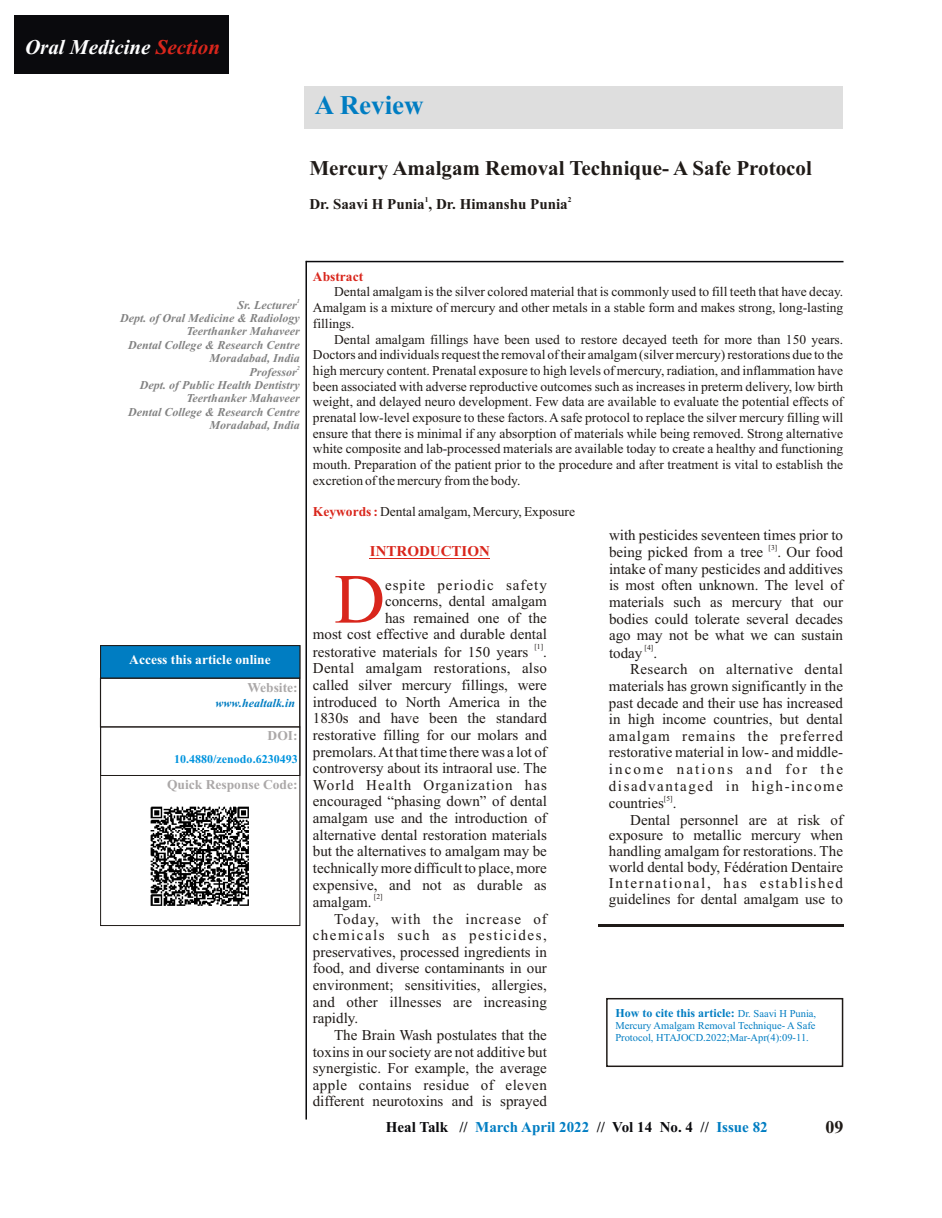
<style>
.page{position:relative;width:942px;height:1218px;background:#fff}
.page>*{position:absolute;margin:0;border:0;box-sizing:border-box;transform-origin:0 0}
.t1{font:70.35px "Times New Roman";color:#d9261c}
.t2{font:700 27px "Times New Roman";color:#007dc2}
.t3{font:700 21px "Times New Roman";color:#1f1a17}
.t4{font:italic 700 21px "Times New Roman";color:#fff}
.t5{font:700 18px "Times New Roman";color:#1f1a17}
.t6{font:15px/16.6px "Times New Roman";color:#1f1a17}
.t7{font:15px "Times New Roman";letter-spacing:.065em;color:#1f1a17}
.t8{font:15px "Times New Roman";letter-spacing:.1em;color:#1f1a17}
.t9{font:700 15px "Times New Roman";color:#0a0a0d}
.t10{font:700 15px "Times New Roman";color:#1f1a17}
.t11{font:15px "Times New Roman";letter-spacing:.11em;color:#1f1a17}
.t12{font:15px "Times New Roman";letter-spacing:.03em;color:#1f1a17}
.t13{font:15px "Times New Roman";letter-spacing:.025em;color:#1f1a17}
.t14{font:15px "Times New Roman";letter-spacing:.14em;color:#1f1a17}
.t15{font:15px "Times New Roman";letter-spacing:.07em;color:#1f1a17}
.t16{font:700 15px "Times New Roman";color:#d9261c}
.t17{font:13.5px/15.8px "Times New Roman";color:#1f1a17;text-align:justify}
.t18{font:700 13.5px "Times New Roman";color:#aba8a8}
.t19{font:700 13.5px "Times New Roman";color:#fff}
.t20{font:700 13.5px "Times New Roman";color:#d9261c}
.t21{font:italic 700 12px/13.4px "Times New Roman";color:#828282;text-align:right}
.t22{font:700 12px "Times New Roman";color:#007dc2}
.t23{font:700 12px "Times New Roman";color:#0094de}
.t24{font:italic 700 12px "Times New Roman";color:#007dc2}
.t25{font:10.5px/11.7px "Times New Roman";color:#007dc2}
.t26{font:7.5px "Times New Roman";color:#1f1a17}
.t27{font:700 7.5px "Times New Roman";color:#1f1a17}
.t28{font:italic 700 6px "Times New Roman";color:#828282}
.s1{color:#d9261c}
.s2{font-weight:700;color:#d9261c}
.s3{font-weight:400;font-size:10.5px}
.s4{color:#007dc2}
</style>
<div class="page">
<hr style="left:305px;top:261px;width:2px;height:858px;background:#0a0a0d">
<div style="left:304px;top:86px;width:538px;height:42px;background:#dedede"></div>
<hr style="left:306px;top:261px;width:537px;height:1px;background:#0a0a0d">
<div style="left:100px;top:645px;width:200px;height:33px;background:#007dc2;border:1px solid #1f1a17"></div>
<div style="left:100px;top:678px;width:200px;height:49px;border:1px solid #1f1a17"></div>
<div style="left:100px;top:726px;width:200px;height:49px;border:1px solid #1f1a17"></div>
<div style="left:606px;top:998px;width:237px;height:69px;border:1px solid #1f1a17"></div>
<hr style="left:598px;top:924px;width:245px;height:2px;background:#1f1a17">
<hr style="left:370px;top:557px;width:120px;height:1px;background:#d9261c">
<img style="left:150px;top:806px;width:99px;height:100px">
<div style="left:14px;top:16px;width:215px;height:58px;background:#0a0a0d"></div>
<h3 class="t4" style="left:25px;top:39px;width:196px">Oral Medicine <span class="s1">Section</span></h3>
<h2 class="t2" style="left:315px;top:95px;width:110px">A Review</h2>
<h3 class="t3" style="left:309px;top:161px;width:504px">Mercury Amalgam Removal Technique- A Safe Protocol</h3>
<p class="t27" style="left:424px;top:197px;width:5px">1</p>
<p class="t27" style="left:567px;top:197px;width:5px">2</p>
<p class="t10" style="left:309px;top:199px;width:260px">Dr. Saavi H Punia , Dr. Himanshu Punia</p>
<p class="t28" style="left:296px;top:299px;width:4px">1</p>
<p class="t21" style="left:120px;top:299px;width:181px">Sr. Lecturer<br>Dept. of Oral Medicine &amp; Radiology<br>Teerthanker Mahaveer<br>Dental College &amp; Research Centre<br>Moradabad, India</p>
<p class="t28" style="left:296px;top:366px;width:4px">2</p>
<p class="t21" style="left:128px;top:366px;width:173px">Professor<br>Dept. of Public Health Dentistry<br>Teerthanker Mahaveer<br>Dental College &amp; Research Centre<br>Moradabad, India</p>
<p class="t19" style="left:129px;top:655px;width:143px">Access this article online</p>
<p class="t18" style="left:247px;top:683px;width:52px">Website:</p>
<p class="t18" style="left:267px;top:730px;width:31px">DOI:</p>
<p class="t18" style="left:167px;top:779px;width:132px">Quick Response Code:</p>
<p class="t24" style="left:215px;top:699px;width:81px">www.healtalk.in</p>
<p class="t23" style="left:174px;top:754px;width:125px">10.4880/zenodo.6230493</p>
<p class="t20" style="left:313px;top:271px;width:52px">Abstract</p>
<p class="t17" style="left:313px;top:285px;width:531px;text-indent:21px">Dental amalgam is the silver colored material that is commonly used to fill teeth that have decay.<br>Amalgam is a mixture of mercury and other metals in a stable form and makes strong, long-lasting fillings.</p>
<p class="t17" style="left:313px;top:332px;width:531px;text-indent:21px">Dental amalgam fillings have been used to restore decayed teeth for more than 150 years.<br>Doctors and individuals request the removal of their amalgam (silver mercury) restorations due to the high mercury content. Prenatal exposure to high levels of mercury, radiation, and inflammation have been associated with adverse reproductive outcomes such as increases in preterm delivery, low birth weight, and delayed neuro development. Few data are available to evaluate the potential effects of prenatal low-level exposure to these factors. Asafe protocol to replace the silver mercury filling will ensure that there is minimal if any absorption of materials while being removed. Strong alternative white composite and lab-processed materials are available today to create a healthy and functioning mouth. Preparation of the patient prior to the procedure and after treatment is vital to establish the excretion of the mercury from the body.</p>
<p class="t17" style="left:313px;top:505px;width:263px"><span class="s2">Keywords :</span>Dental amalgam, Mercury, Exposure</p>
<p class="t6" style="left:608px;top:528px;width:235px">with pesticides seventeen times prior to</p>
<p class="t26" style="left:768px;top:544px;width:10px">[3]</p>
<p class="t16" style="left:370px;top:546px;width:121px">INTRODUCTION</p>
<h1 class="t1" style="left:334px;top:574px;width:52px">D</h1>
<p class="t6" style="left:608px;top:545px;width:235px">being picked from a tree . Our food intake of many pesticides and additives</p>
<p class="t15" style="left:385px;top:579px;width:163px">espite periodic safety</p>
<p class="t6" style="left:608px;top:578px;width:235px">is most often unknown. The level of</p>
<p class="t6" style="left:385px;top:594px;width:163px">concerns, dental amalgam</p>
<p class="t6" style="left:608px;top:595px;width:235px">materials such as mercury that our</p>
<p class="t6" style="left:385px;top:611px;width:163px">has remained one of the</p>
<p class="t6" style="left:608px;top:611px;width:235px">bodies could tolerate several decades</p>
<p class="t6" style="left:313px;top:627px;width:235px">most cost effective and durable dental</p>
<p class="t6" style="left:608px;top:628px;width:235px">ago may not be what we can sustain</p>
<p class="t26" style="left:534px;top:644px;width:10px">[1]</p>
<p class="t26" style="left:644px;top:645px;width:10px">[4]</p>
<p class="t6" style="left:313px;top:645px;width:235px">restorative materials for 150 years .</p>
<p class="t6" style="left:608px;top:646px;width:50px">today .</p>
<p class="t6" style="left:313px;top:661px;width:235px">Dental amalgam restorations, also</p>
<p class="t13" style="left:630px;top:664px;width:214px">Research on alternative dental</p>
<p class="t6" style="left:313px;top:678px;width:235px">called silver mercury fillings, were</p>
<p class="t6" style="left:608px;top:679px;width:235px">materials has grown significantly in the</p>
<p class="t6" style="left:313px;top:695px;width:235px">introduced to North America in the</p>
<p class="t6" style="left:608px;top:695px;width:235px">past decade and their use has increased</p>
<p class="t6" style="left:313px;top:711px;width:235px">1830s and have been the standard</p>
<p class="t6" style="left:608px;top:712px;width:235px">in high income countries, but dental</p>
<p class="t6" style="left:313px;top:728px;width:235px">restorative filling for our molars and</p>
<p class="t7" style="left:608px;top:730px;width:235px">amalgam remains the preferred</p>
<p class="t6" style="left:313px;top:744px;width:235px">premolars. At that time there was a lot of</p>
<p class="t6" style="left:608px;top:745px;width:235px">restorative material in low- and middle-</p>
<p class="t6" style="left:313px;top:761px;width:235px">controversy about its intraoral use. The</p>
<p class="t14" style="left:608px;top:763px;width:235px">income nations and for the</p>
<p class="t7" style="left:313px;top:779px;width:235px">World Health Organization has</p>
<p class="t8" style="left:608px;top:780px;width:235px">disadvantaged in high-income</p>
<p class="t26" style="left:663px;top:795px;width:10px">[5]</p>
<p class="t6" style="left:313px;top:794px;width:235px">encouraged “phasing down” of dental</p>
<p class="t6" style="left:608px;top:796px;width:69px">countries .</p>
<p class="t6" style="left:313px;top:811px;width:235px">amalgam use and the introduction of</p>
<p class="t6" style="left:630px;top:812px;width:214px">Dental personnel are at risk of</p>
<p class="t6" style="left:313px;top:827px;width:235px">alternative dental restoration materials</p>
<p class="t6" style="left:608px;top:828px;width:235px">exposure to metallic mercury when</p>
<p class="t6" style="left:313px;top:844px;width:235px">but the alternatives to amalgam may be</p>
<p class="t6" style="left:608px;top:844px;width:235px">handling amalgam for restorations. The</p>
<p class="t6" style="left:313px;top:861px;width:235px">technically more difficult to place, more</p>
<p class="t6" style="left:608px;top:860px;width:235px">world dental body, Fédération Dentaire</p>
<p class="t6" style="left:313px;top:877px;width:235px">expensive, and not as durable as</p>
<p class="t11" style="left:608px;top:877px;width:235px">International, has established</p>
<p class="t26" style="left:374px;top:894px;width:10px">[2]</p>
<p class="t6" style="left:608px;top:891px;width:235px">guidelines for dental amalgam use to</p>
<p class="t6" style="left:313px;top:895px;width:60px">amalgam.</p>
<p class="t7" style="left:334px;top:913px;width:214px">Today, with the increase of</p>
<p class="t8" style="left:313px;top:929px;width:235px">chemicals such as pesticides,</p>
<p class="t6" style="left:313px;top:945px;width:235px">preservatives, processed ingredients in</p>
<p class="t6" style="left:313px;top:961px;width:235px">food, and diverse contaminants in our</p>
<p class="t6" style="left:313px;top:978px;width:235px">environment; sensitivities, allergies,</p>
<p class="t6" style="left:313px;top:994px;width:235px">and other illnesses are increasing</p>
<p class="t6" style="left:313px;top:1011px;width:47px">rapidly.</p>
<p class="t6" style="left:334px;top:1028px;width:214px">The Brain Wash postulates that the</p>
<p class="t6" style="left:313px;top:1044px;width:235px">toxins in our society are not additive but</p>
<p class="t6" style="left:313px;top:1061px;width:235px">synergistic. For example, the average</p>
<p class="t12" style="left:313px;top:1079px;width:235px">apple contains residue of eleven</p>
<p class="t6" style="left:313px;top:1094px;width:235px">different neurotoxins and is sprayed</p>
<p class="t22" style="left:615px;top:1009px;width:202px">How to cite this article: <span class="s3">Dr. Saavi H Punia,</span></p>
<p class="t25" style="left:615px;top:1021px;width:201px">Mercury Amalgam Removal Technique- A Safe<br>Protocol, HTAJOCD.2022;Mar-Apr(4):09-11.</p>
<p class="t9" style="left:386px;top:1121px;width:383px">Heal Talk // <span class="s4">March April 2022</span> // Vol 14 No. 4 // <span class="s4">Issue 82</span></p>
<p class="t5" style="left:825px;top:1120px;width:19px">09</p>
</div>
